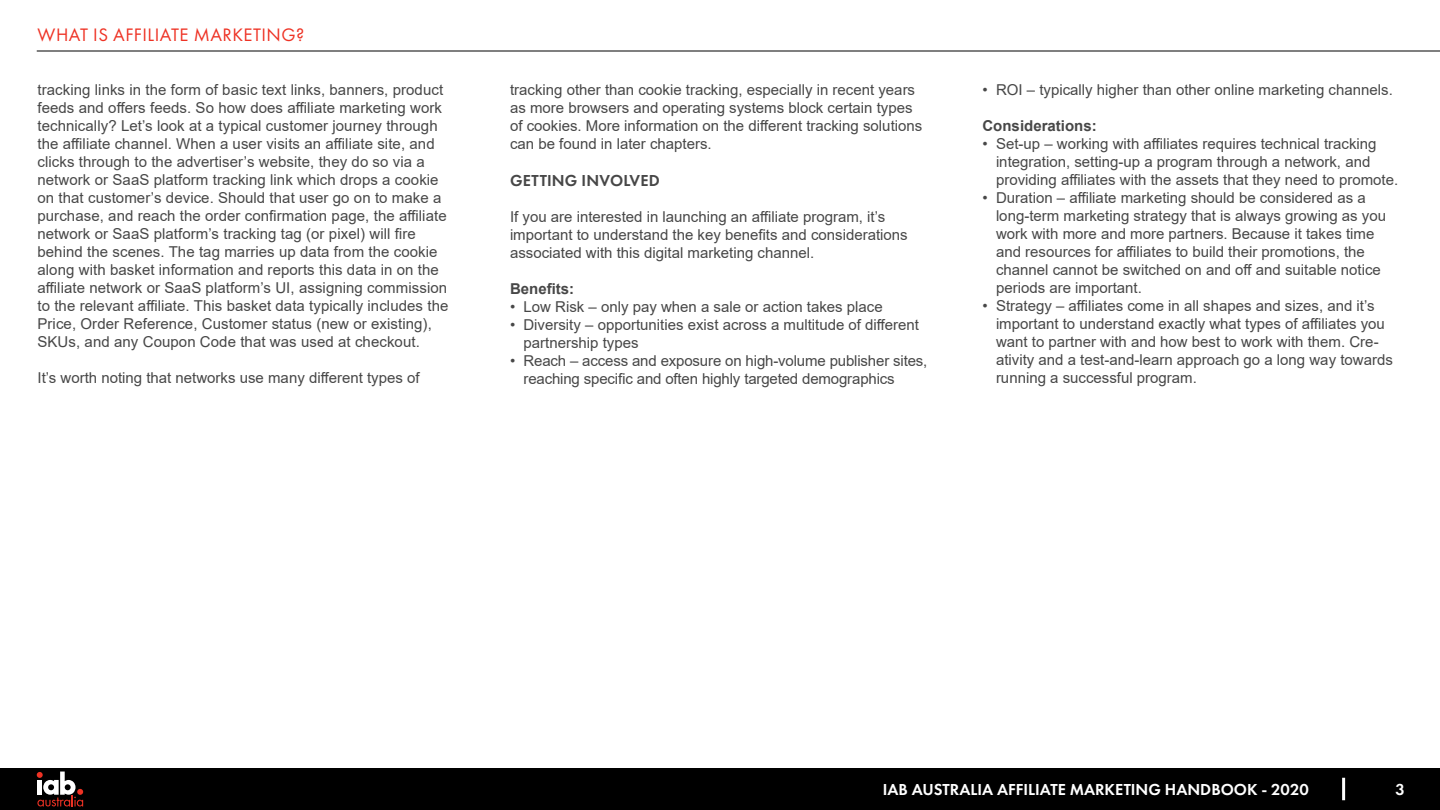
<style>
.page{position:relative;width:1440px;height:810px;background:#fff}
.page>*{position:absolute;margin:0;border:0;box-sizing:border-box;transform-origin:0 0}
.Second_Chapter_Hed{font:18.75px "Futura PT";letter-spacing:.025em;color:#ee3224}
.t1{font:600 16.5px "Futura PT";color:#fff}
.Sub_Hed{font:600 16.5px "Futura PT";letter-spacing:.01em;color:#474747}
.Body{font:15px/18px "Arial";color:#474747}
.Body-2{font:700 15px "Arial";color:#474747}
</style>
<div class="page">
<div style="left:0;top:768px;width:1440px;height:42px;background:#000"></div>
<svg style="left:37px;top:772px;width:46px;height:34px"></svg>
<hr style="left:1342px;top:778px;width:3px;height:22px;background:#fff">
<hr style="left:37px;top:51px;width:1403px;height:1px;background:#000">
<p class="Second_Chapter_Hed" style="left:38px;top:24px;width:268px">WHAT IS AFFILIATE MARKETING?</p>
<p class="Body" style="left:38px;top:81px;width:412px">tracking links in the form of basic text links, banners, product feeds and offers feeds. So how does affiliate marketing work technically? Let’s look at a typical customer journey through the affiliate channel. When a user visits an affiliate site, and clicks through to the advertiser’s website, they do so via a network or SaaS platform tracking link which drops a cookie on that customer’s device. Should that user go on to make a purchase, and reach the order confirmation page, the affiliate network or SaaS platform’s tracking tag (or pixel) will fire behind the scenes. The tag marries up data from the cookie along with basket information and reports this data in on the affiliate network or SaaS platform’s UI, assigning commission to the relevant affiliate. This basket data typically includes the Price, Order Reference, Customer status (new or existing), SKUs, and any Coupon Code that was used at checkout.</p>
<p class="Body" style="left:38px;top:369px;width:384px">It’s worth noting that networks use many different types of</p>
<p class="Body" style="left:510px;top:81px;width:414px">tracking other than cookie tracking, especially in recent years as more browsers and operating systems block certain types of cookies. More information on the different tracking solutions can be found in later chapters.</p>
<p class="Sub_Hed" style="left:510px;top:170px;width:151px">GETTING INVOLVED</p>
<p class="Body" style="left:510px;top:208px;width:399px">If you are interested in launching an affiliate program, it’s important to understand the key benefits and considerations associated with this digital marketing channel.</p>
<p class="Body-2" style="left:510px;top:278px;width:66px">Benefits:</p>
<p class="Body" style="left:510px;top:298px;width:374px">• Low Risk – only pay when a sale or action takes place</p>
<p class="Body" style="left:524px;top:316px;width:397px;text-indent:-14px">• Diversity – opportunities exist across a multitude of different partnership types</p>
<p class="Body" style="left:524px;top:352px;width:405px;text-indent:-14px">• Reach – access and exposure on high-volume publisher sites, reaching specific and often highly targeted demographics</p>
<p class="Body" style="left:982px;top:81px;width:412px">• ROI – typically higher than other online marketing channels.</p>
<p class="Body-2" style="left:982px;top:115px;width:116px">Considerations:</p>
<p class="Body" style="left:996px;top:135px;width:404px;text-indent:-14px">• Set-up – working with affiliates requires technical tracking integration, setting-up a program through a network, and providing affiliates with the assets that they need to promote.</p>
<p class="Body" style="left:996px;top:189px;width:392px;text-indent:-14px">• Duration – affiliate marketing should be considered as a long-term marketing strategy that is always growing as you work with more and more partners. Because it takes time and resources for affiliates to build their promotions, the channel cannot be switched on and off and suitable notice periods are important.</p>
<p class="Body" style="left:996px;top:297px;width:398px;text-indent:-14px">• Strategy – affiliates come in all shapes and sizes, and it’s important to understand exactly what types of affiliates you want to partner with and how best to work with them. Cre&shy;ativity and a test-and-learn approach go a long way towards running a successful program.</p>
<p class="t1" style="left:883px;top:779px;width:427px">IAB AUSTRALIA AFFILIATE MARKETING HANDBOOK - 2020</p>
<p class="t1" style="left:1395px;top:779px;width:11px">3</p>
</div>
